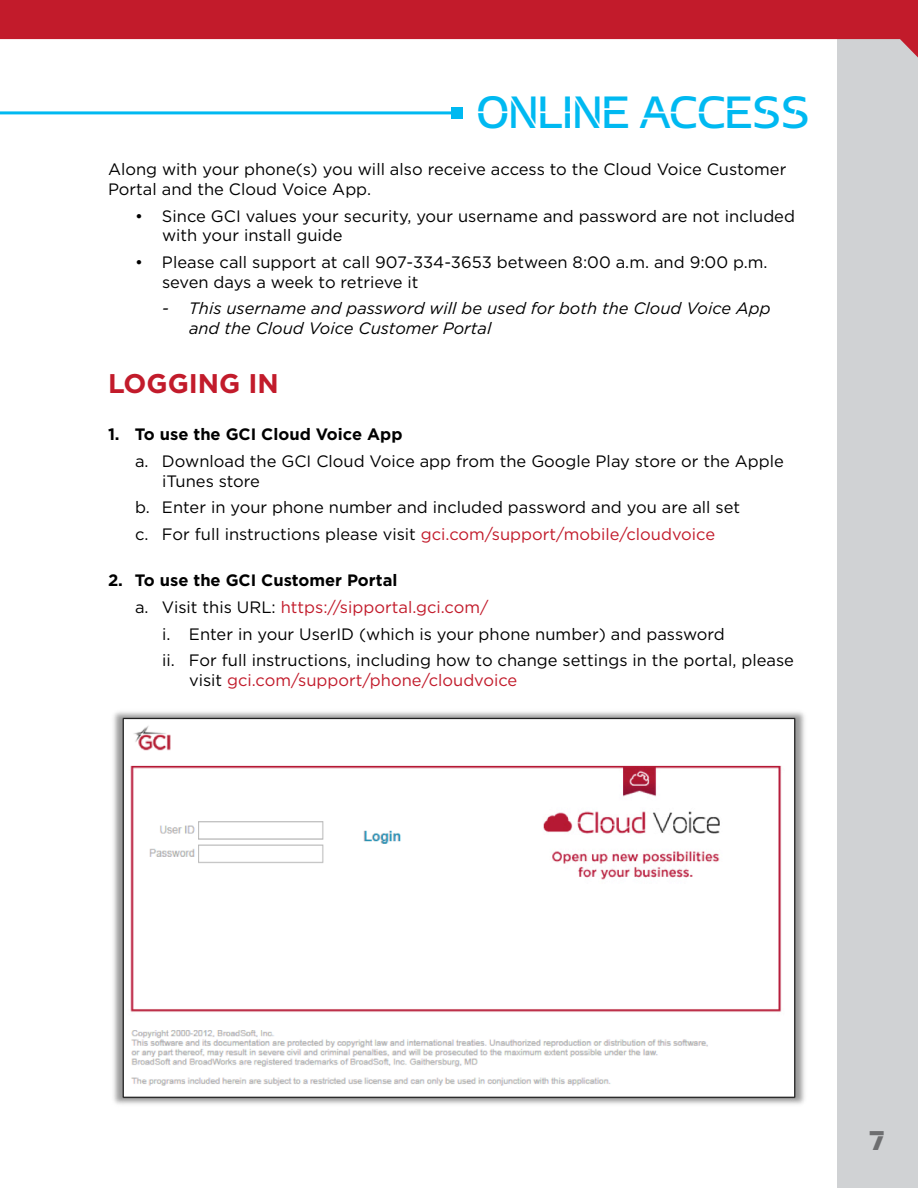
<style>
.page{position:relative;width:918px;height:1188px;background:#fff}
.page>*{position:absolute;margin:0;border:0;box-sizing:border-box;transform-origin:0 0}
.t1{font:45px "Trailblazer H";color:#00b9f1}
.t2{font:700 27px "Gotham";color:#c21b2b}
.t3{font:700 27px "Trailblazer H";color:#6d6e70}
.t4{font:16.5px/19.8px "Gotham";color:#000}
.t5{font:16.5px "Gotham";color:#c21b2b}
.t6{font:italic 16.5px/19.8px "Gotham";color:#000}
.t7{font:700 16.5px "Gotham";color:#000}
.s1{color:#000}
.s2{color:#c21b2b}
</style>
<div class="page">
<div style="left:837px;top:0;width:81px;height:1188px;background:#d0d2d4"></div>
<svg style="left:0;top:0;width:918px;height:58px;fill:#c21b2b"></svg>
<hr style="left:0;top:111px;width:457px;height:3px;background:#00b9f1">
<div style="left:451px;top:107px;width:12px;height:12px;background:#00b9f1"></div>
<img style="left:113px;top:711px;width:692px;height:394px">
<p class="t1" style="left:477px;top:88px;width:335px">ONLINE ACCESS</p>
<p class="t4" style="left:108px;top:159px;width:680px">Along with your phone(s) you will also receive access to the Cloud Voice Customer<br>Portal and the Cloud Voice App.</p>
<p class="t4" style="left:162px;top:205px;width:635px;text-indent:-27px">• Since GCI values your security, your username and password are not included with your install guide</p>
<p class="t4" style="left:162px;top:252px;width:607px;text-indent:-27px">• Please call support at call 907-334-3653 between 8:00 a.m. and 9:00 p.m. seven days a week to retrieve it</p>
<p class="t6" style="left:189px;top:298px;width:583px;text-indent:-27px">- This username and password will be used for both the Cloud Voice App and the Cloud Voice Customer Portal</p>
<p class="t2" style="left:108px;top:366px;width:172px">LOGGING IN</p>
<p class="t7" style="left:108px;top:423px;width:296px">1. To use the GCI Cloud Voice App</p>
<p class="t4" style="left:162px;top:451px;width:623px;text-indent:-27px">a. Download the GCI Cloud Voice app from the Google Play store or the Apple iTunes store</p>
<p class="t4" style="left:135px;top:497px;width:607px">b. Enter in your phone number and included password and you are all set</p>
<p class="t5" style="left:135px;top:523px;width:582px"><span class="s1">c. For full instructions please visit</span> gci.com/support/mobile/cloudvoice</p>
<p class="t7" style="left:108px;top:570px;width:291px">2. To use the GCI Customer Portal</p>
<p class="t5" style="left:135px;top:597px;width:355px"><span class="s1">a. Visit this URL:</span> https://sipportal.gci.com/</p>
<p class="t4" style="left:162px;top:624px;width:564px">i. Enter in your UserID (which is your phone number) and password</p>
<p class="t4" style="left:189px;top:650px;width:606px;text-indent:-27px">ii. For full instructions, including how to change settings in the portal, please visit <span class="s2">gci.com/support/phone/cloudvoice</span></p>
<h2 class="t3" style="left:869px;top:1126px;width:17px">7</h2>
</div>
